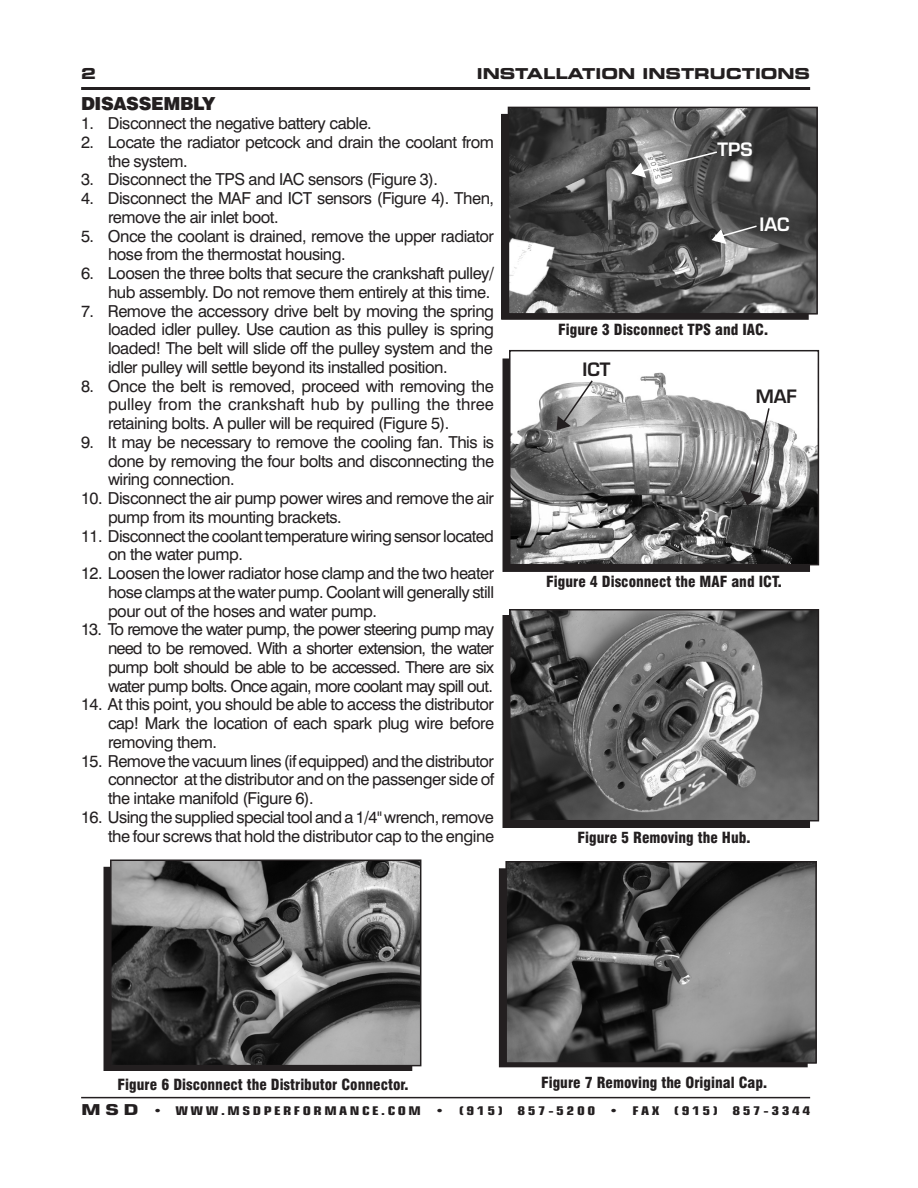
<style>
.page{position:relative;width:918px;height:1188px;background:#fff}
.page>*{position:absolute;margin:0;border:0;box-sizing:border-box;transform-origin:0 0}
.Heading_2{font:900 18px "Swiss 721 BT";letter-spacing:-.025em;color:#231f20}
.Copy_Text{font:18px "Square 721 Dm Normal";color:#fff}
.Copy_Text-2{font:18px "Square 721 Dm Normal";color:#231f20}
.Copy_Text-3{font:16.5px/18.8px "Swiss 721 BT";letter-spacing:-.03em;color:#231f20;text-align:justify}
.Figure_Caption{font:900 condensed 15px "Swiss 721 BT";color:#231f20}
.t1{font:700 expanded 15px "Square 721 BT";color:#231f20}
.t2{font:700 condensed 12px "Square 721 BT";letter-spacing:.165em;color:#231f20;scale:1.3 1}
.s1{font-stretch:normal;font-size:15px}
</style>
<div class="page">
<hr style="left:81px;top:87px;width:729px;height:3px;background:#231f20">
<hr style="left:81px;top:1097px;width:729px;height:1px;background:#231f20">
<div style="left:499px;top:868px;width:309px;height:199px;border:2px solid #231f20"></div>
<img style="left:508px;top:864px;width:306px;height:197px">
<div style="left:505px;top:861px;width:312px;height:203px;border:2px solid #231f20"></div>
<div style="left:104px;top:867px;width:308px;height:204px;border:2px solid #231f20"></div>
<img style="left:113px;top:863px;width:305px;height:200px">
<div style="left:110px;top:860px;width:311px;height:206px;border:2px solid #231f20"></div>
<div style="left:502px;top:115px;width:306px;height:204px;background:#231f20"></div>
<div style="left:501px;top:114px;width:308px;height:206px;border:2px solid #231f20"></div>
<img style="left:511px;top:110px;width:304px;height:202px">
<div style="left:508px;top:107px;width:310px;height:208px;border:2px solid #231f20"></div>
<div style="left:503px;top:616px;width:306px;height:211px;background:#231f20"></div>
<div style="left:503px;top:615px;width:307px;height:213px;border:2px solid #231f20"></div>
<img style="left:512px;top:612px;width:304px;height:206px">
<div style="left:509px;top:609px;width:310px;height:212px;border:2px solid #231f20"></div>
<svg style="left:710px;top:224px;width:48px;height:21px"></svg>
<svg style="left:630px;top:150px;width:89px;height:29px;background:#868686"></svg>
<div style="left:503px;top:359px;width:306px;height:212px;background:#231f20"></div>
<div style="left:503px;top:358px;width:307px;height:214px;border:2px solid #231f20"></div>
<img style="left:512px;top:358px;width:304px;height:204px">
<div style="left:509px;top:350px;width:310px;height:215px;border:2px solid #231f20"></div>
<svg style="left:556px;top:379px;width:38px;height:52px;background:#b0b0b0"></svg>
<svg style="left:740px;top:407px;width:31px;height:100px;background:#9a9a9a"></svg>
<p class="t1" style="left:81px;top:65px;width:16px">2</p>
<p class="t1" style="left:477px;top:65px;width:335px">INSTALLATION INSTRUCTIONS</p>
<p class="Heading_2" style="left:81px;top:93px;width:136px">DISASSEMBLY</p>
<p class="Copy_Text-3" style="left:81px;top:114px;width:292px">1. Disconnect the negative battery cable.</p>
<p class="Copy_Text-3" style="left:108px;top:133px;width:388px;text-indent:-27px">2. Locate the radiator petcock and drain the coolant from the system.</p>
<p class="Copy_Text-3" style="left:81px;top:170px;width:359px">3. Disconnect the TPS and IAC sensors (Figure 3).</p>
<p class="Copy_Text-3" style="left:108px;top:189px;width:388px;text-indent:-27px">4. Disconnect the MAF and ICT sensors (Figure 4). Then, remove the air inlet boot.</p>
<p class="Copy_Text-3" style="left:108px;top:226px;width:388px;text-indent:-27px">5. Once the coolant is drained, remove the upper radiator hose from the thermostat housing.</p>
<p class="Copy_Text-3" style="left:81px;top:264px;width:415px;text-align:right">6. Loosen the three bolts that secure the crankshaft pulley/ hub assembly. Do not remove them entirely at this time.</p>
<p class="Copy_Text-3" style="left:108px;top:301px;width:388px;text-indent:-27px">7. Remove the accessory drive belt by moving the spring loaded idler pulley. Use caution as this pulley is spring loaded! The belt will slide off the pulley system and the idler pulley will settle beyond its installed position.</p>
<p class="Copy_Text-3" style="left:108px;top:376px;width:387px;text-indent:-27px">8. Once the belt is removed, proceed with removing the pulley from the crankshaft hub by pulling the three retaining bolts. A puller will be required (Figure 5).</p>
<p class="Copy_Text-3" style="left:108px;top:433px;width:388px;text-indent:-27px">9. It may be necessary to remove the cooling fan. This is done by removing the four bolts and disconnecting the wiring connection.</p>
<p class="Copy_Text-3" style="left:108px;top:489px;width:388px;text-indent:-27px">10. Disconnect the air pump power wires and remove the air pump from its mounting brackets.</p>
<p class="Copy_Text-3" style="left:108px;top:526px;width:388px;text-indent:-27px">11. Disconnect the coolant temperature wiring sensor located on the water pump.</p>
<p class="Copy_Text-3" style="left:108px;top:564px;width:388px;text-indent:-27px">12. Loosen the lower radiator hose clamp and the two heater hose clamps at the water pump. Coolant will generally still pour out of the hoses and water pump.</p>
<p class="Copy_Text-3" style="left:108px;top:620px;width:388px;text-indent:-27px">13. To remove the water pump, the power steering pump may need to be removed. With a shorter extension, the water pump bolt should be able to be accessed. There are six water pump bolts. Once again, more coolant may spill out.</p>
<p class="Copy_Text-3" style="left:108px;top:695px;width:388px;text-indent:-27px">14. At this point, you should be able to access the distributor cap! Mark the location of each spark plug wire before removing them.</p>
<p class="Copy_Text-3" style="left:108px;top:751px;width:388px;text-indent:-27px">15. Remove the vacuum lines (if equipped) and the distributor connector at the distributor and on the passenger side of the intake manifold (Figure 6).</p>
<p class="Copy_Text-3" style="left:81px;top:808px;width:415px;text-align:right">16. Using the supplied special tool and a 1/4" wrench, remove the four screws that hold the distributor cap to the engine</p>
<p class="Copy_Text" style="left:718px;top:138px;width:37px">TPS</p>
<p class="Copy_Text" style="left:760px;top:213px;width:32px">IAC</p>
<p class="Figure_Caption" style="left:558px;top:320px;width:212px">Figure 3 Disconnect TPS and IAC.</p>
<p class="Copy_Text-2" style="left:582px;top:358px;width:30px">ICT</p>
<p class="Copy_Text-2" style="left:756px;top:385px;width:43px">MAF</p>
<p class="Figure_Caption" style="left:546px;top:573px;width:237px">Figure 4 Disconnect the MAF and ICT.</p>
<p class="Figure_Caption" style="left:577px;top:829px;width:175px">Figure 5 Removing the Hub.</p>
<p class="Figure_Caption" style="left:118px;top:1076px;width:292px">Figure 6 Disconnect the Distributor Connector.</p>
<p class="Figure_Caption" style="left:541px;top:1073px;width:228px">Figure 7 Removing the Original Cap.</p>
<p class="t2" style="left:81px;top:1103px;width:562px"><span class="s1">MSD</span> • WWW.MSDPERFORMANCE.COM • (915) 857-5200 • FAX (915) 857-3344</p>
</div>
